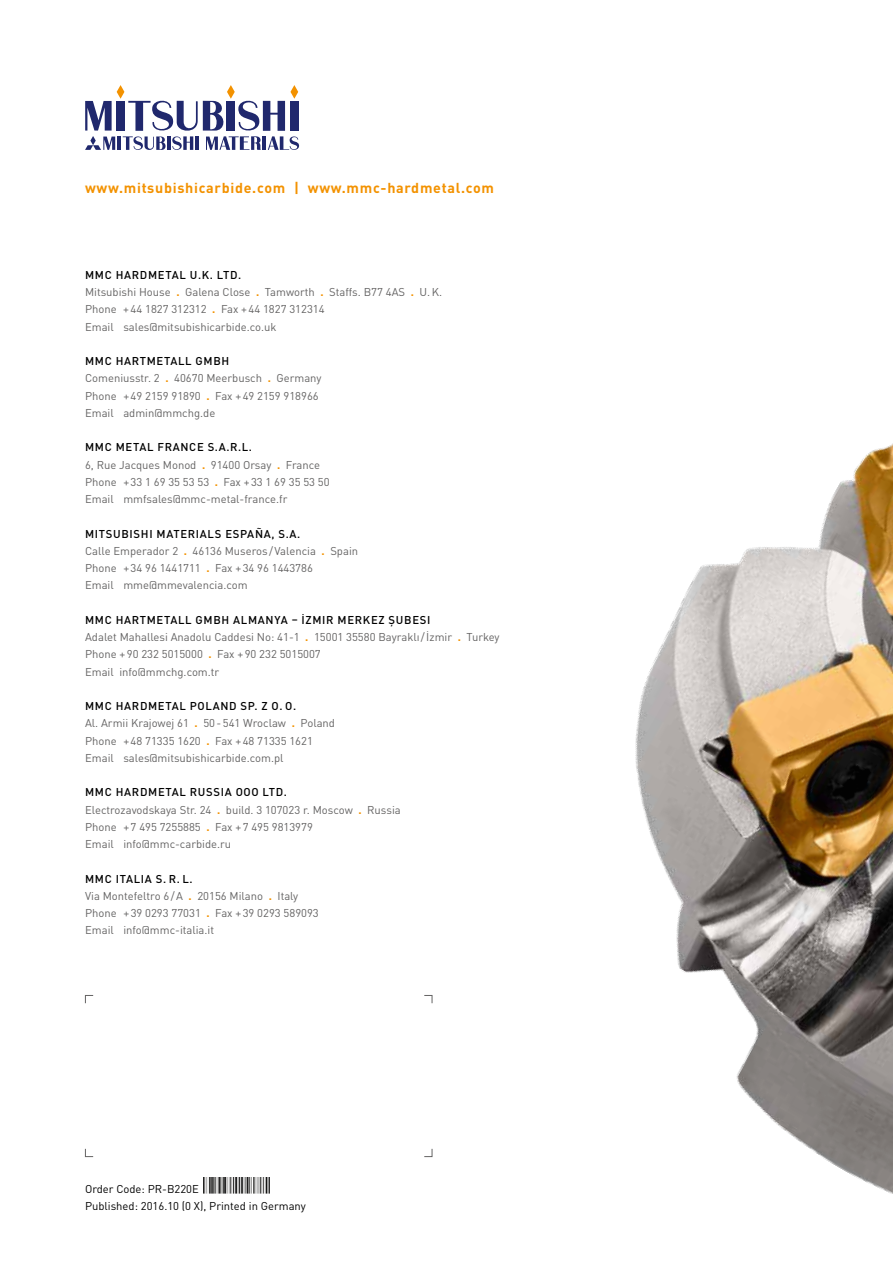
<style>
.page{position:relative;width:893px;height:1263px;background:#fff}
.page>*{position:absolute;margin:0;border:0;box-sizing:border-box;transform-origin:0 0}
.t1{font:700 14.25px "DIN Pro";letter-spacing:.05em;color:#f39200}
.t2{font:11.25px/17.2px "DIN Pro";color:#646363}
.t3{font:11.25px/17.2px "DIN Pro";color:#000}
.s1{font-weight:500;color:#000}
.s2{font-weight:700;color:#f39200}
</style>
<div class="page">
<svg style="left:85px;top:85px;width:214px;height:65px"></svg>
<img style="left:635px;top:443px;width:258px;height:751px">
<svg style="left:85px;top:995px;width:9px;height:9px"></svg>
<svg style="left:85px;top:1148px;width:9px;height:9px"></svg>
<svg style="left:424px;top:1148px;width:9px;height:9px"></svg>
<svg style="left:424px;top:995px;width:9px;height:9px"></svg>
<img style="left:204px;top:1178px;width:65px;height:15px">
<p class="t1" style="left:85px;top:176px;width:411px">www.mitsubishicarbide.com | www.mmc-hardmetal.com</p>
<p class="t2" style="left:85px;top:265px;width:358px"><span class="s1">MMC HARDMETAL U.K. LTD.<br></span>Mitsubishi House <span class="s2">.</span> Galena Close <span class="s2">.</span> Tamworth <span class="s2">.</span> Staffs. B77 4AS <span class="s2">.</span> U.K.<br>Phone +44 1827 312312 <span class="s2">.</span> Fax +44 1827 312314<br>Email sales@mitsubishicarbide.co.uk</p>
<p class="t2" style="left:85px;top:351px;width:238px"><span class="s1">MMC HARTMETALL GMBH<br></span>Comeniusstr. 2 <span class="s2">.</span> 40670 Meerbusch <span class="s2">.</span> Germany<br>Phone +49 2159 91890 <span class="s2">.</span> Fax +49 2159 918966<br>Email admin@mmchg.de</p>
<p class="t2" style="left:85px;top:437px;width:246px"><span class="s1">MMC METAL FRANCE S.A.R.L.<br></span>6, Rue Jacques Monod <span class="s2">.</span> 91400 Orsay <span class="s2">.</span> France Phone +33 1 69 35 53 53 <span class="s2">.</span> Fax +33 1 69 35 53 50<br>Email mmfsales@mmc-metal-france.fr</p>
<p class="t2" style="left:85px;top:524px;width:275px"><span class="s1">MITSUBISHI MATERIALS ESPAÑA, S.A.<br></span>Calle Emperador 2 <span class="s2">.</span> 46136 Museros /Valencia <span class="s2">.</span> Spain Phone +34 96 1441711 <span class="s2">.</span> Fax +34 96 1443786<br>Email mme@mmevalencia.com</p>
<p class="t2" style="left:85px;top:610px;width:416px"><span class="s1">MMC HARTMETALL GMBH ALMANYA – İZMIR MERKEZ ŞUBESI<br></span>Adalet Mahallesi Anadolu Caddesi No: 41-1 <span class="s2">.</span> 15001 35580 Bayraklı/İzmir <span class="s2">.</span> Turkey Phone +90 232 5015000 <span class="s2">.</span> Fax +90 232 5015007<br>Email info@mmchg.com.tr</p>
<p class="t2" style="left:85px;top:696px;width:251px"><span class="s1">MMC HARDMETAL POLAND SP. Z O. O.<br></span>Al. Armii Krajowej 61 <span class="s2">.</span> 50-541 Wroclaw <span class="s2">.</span> Poland Phone +48 71335 1620 <span class="s2">.</span> Fax +48 71335 1621<br>Email sales@mitsubishicarbide.com.pl</p>
<p class="t2" style="left:85px;top:782px;width:317px"><span class="s1">MMC HARDMETAL RUSSIA OOO LTD.<br></span>Electrozavodskaya Str. 24 <span class="s2">.</span> build. 3 107023 r. Moscow <span class="s2">.</span> Russia Phone +7 495 7255885 <span class="s2">.</span> Fax +7 495 9813979<br>Email info@mmc-carbide.ru</p>
<p class="t2" style="left:85px;top:869px;width:235px"><span class="s1">MMC ITALIA S. R. L.<br></span>Via Montefeltro 6/A <span class="s2">.</span> 20156 Milano <span class="s2">.</span> Italy<br>Phone +39 0293 77031 <span class="s2">.</span> Fax +39 0293 589093<br>Email info@mmc-italia.it</p>
<p class="t3" style="left:85px;top:1179px;width:222px">Order Code: PR-B220E<br>Published: 2016.10 (0 X), Printed in Germany</p>
</div>
